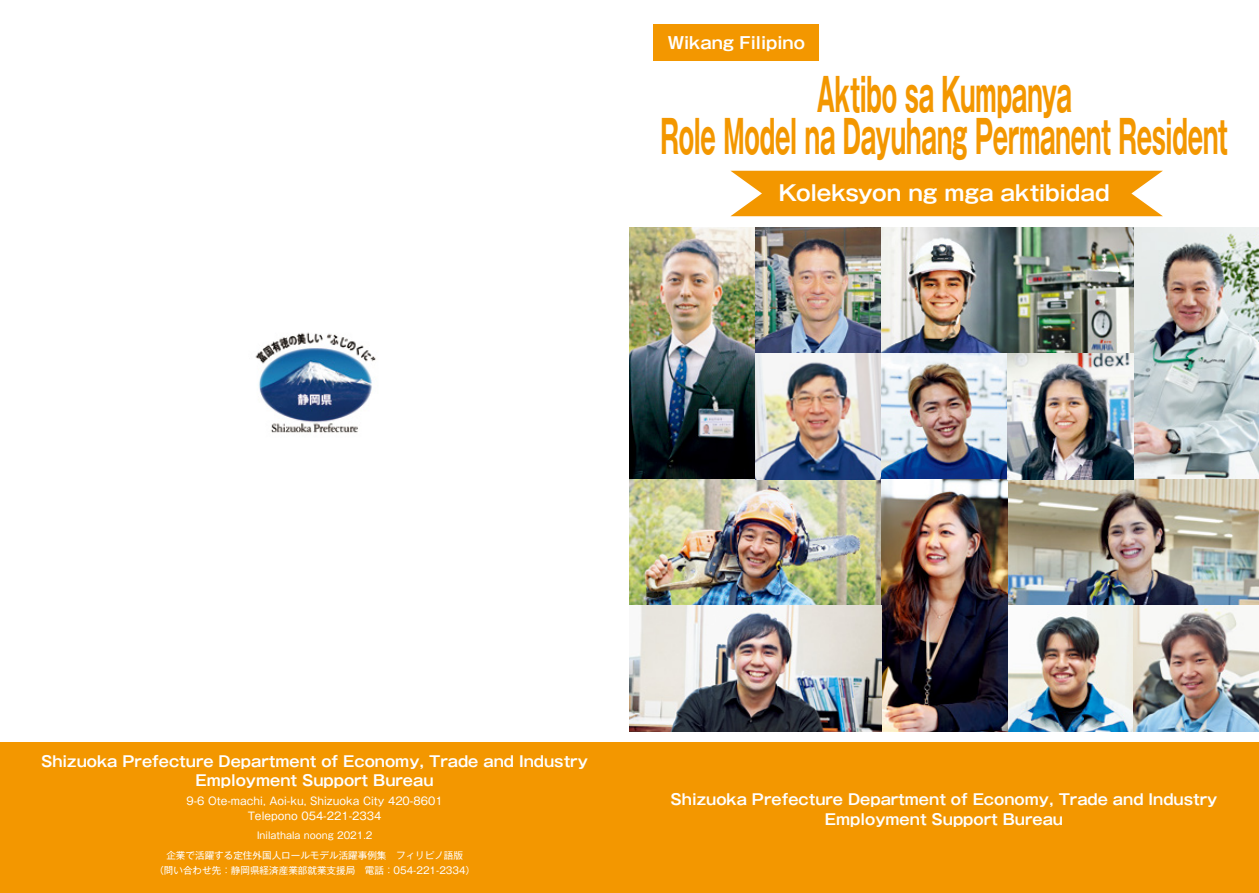
<style>
.page{position:relative;width:1259px;height:893px;background:#fff}
.page>*{position:absolute;margin:0;border:0;box-sizing:border-box;transform-origin:0 0}
.t1{font:700 45.75px/42.5px "Gothic MB101 Pro";letter-spacing:-.005em;color:#f39700;text-align:center;scale:.49 1}
.t2{font:700 21.3px "Gothic MB101 Pro De";letter-spacing:-.01em;color:#fff}
.t3{font:700 16.35px "Gothic MB101 Pro De";color:#fff}
.t4{font:700 14.85px/20.2px "Gothic MB101 Pro De";color:#fff;text-align:center}
.t5{font:10.65px/14.9px "Gothic MB101 Pro";color:#fff;text-align:center}
.t6{font:9.6px/20.4px "Gothic MB101 Pro";color:#fff;text-align:center}
</style>
<div class="page">
<div style="left:0;top:742px;width:1259px;height:151px;background:#f39700"></div>
<img style="left:629px;top:228px;width:126px;height:252px">
<img style="left:629px;top:480px;width:252px;height:125px">
<img style="left:1133px;top:228px;width:126px;height:252px">
<img style="left:1007px;top:480px;width:252px;height:125px">
<img style="left:755px;top:228px;width:126px;height:126px">
<img style="left:881px;top:228px;width:252px;height:126px">
<img style="left:755px;top:354px;width:126px;height:126px">
<img style="left:881px;top:354px;width:126px;height:126px">
<img style="left:1007px;top:605px;width:126px;height:126px">
<img style="left:881px;top:480px;width:126px;height:251px">
<img style="left:1007px;top:354px;width:126px;height:126px">
<img style="left:1133px;top:605px;width:126px;height:126px">
<img style="left:629px;top:605px;width:252px;height:126px">
<img style="left:255px;top:332px;width:121px;height:101px">
<div style="left:653px;top:25px;width:166px;height:36px;background:#f39700"></div>
<svg style="left:731px;top:171px;width:432px;height:45px;background:#f39e12"></svg>
<p class="t3" style="left:668px;top:29px;width:139px">Wikang Filipino</p>
<h1 class="t1" style="left:660px;top:67px;width:1159px">Aktibo sa Kumpanya<br>Role Model na Dayuhang Permanent Resident</h1>
<h2 class="t2" style="left:779px;top:175px;width:332px">Koleksyon ng mga aktibidad</h2>
<p class="t4" style="left:41px;top:750px;width:548px;line-height:19.2px">Shizuoka Prefecture Department of Economy, Trade and Industry<br>Employment Support Bureau</p>
<p class="t5" style="left:186px;top:792px;width:258px">9-6 Ote-machi, Aoi-ku, Shizuoka City 420-8601<br>Telepono 054-221-2334</p>
<p class="t6" style="left:166px;top:823px;width:298px">Inilathala noong 2021.2<br>企業で活躍する定住外国人ロールモデル活躍事例集　フィリピノ語版</p>
<p class="t6" style="left:154px;top:859px;width:322px">（問い合わせ先：静岡県経済産業部就業支援局　電話：054-221-2334）</p>
<p class="t4" style="left:670px;top:787px;width:548px">Shizuoka Prefecture Department of Economy, Trade and Industry<br>Employment Support Bureau</p>
</div>
